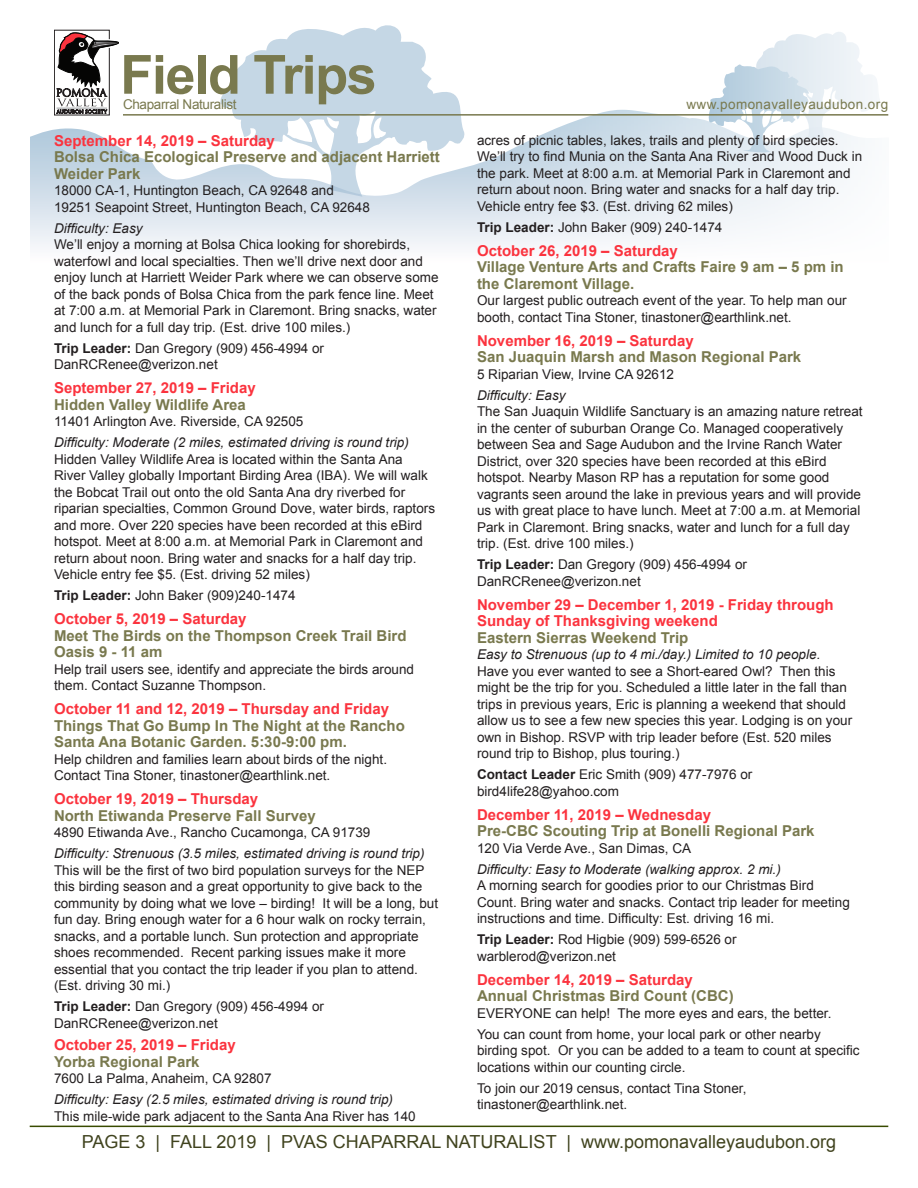
<style>
.page{position:relative;width:918px;height:1188px;background:#fff}
.page>*{position:absolute;margin:0;border:0;box-sizing:border-box;transform-origin:0 0}
.t1{font:700 54px "Arial";letter-spacing:-.025em;color:#79794e}
.t2{font:18px "Arial";color:#40431e}
.Field_Trip_Name{font:700 15px/16.5px "Arial";color:#79794e}
.Field_Trip_Date{font:700 15px/16.5px "Arial";color:#fb333e}
.Field_Trip_body{font:13.5px/16.5px "Arial";color:#231f20}
.Field_Trips_Difficul{font:italic 13.5px "Arial";color:#231f20}
.t3{font:13.5px "Arial";letter-spacing:.03em;color:#79794e}
.t4{font:13.5px "Arial";letter-spacing:-.025em;color:#79794e}
.s1{font-weight:700}
</style>
<div class="page">
<svg style="left:220px;top:25px;width:241px;height:85px"></svg>
<svg style="left:30px;top:110px;width:824px;height:137px"></svg>
<svg style="left:707px;top:32px;width:170px;height:121px"></svg>
<hr style="left:30px;top:1126px;width:858px;height:1px;background:#394b00">
<svg style="left:54px;top:30px;width:65px;height:85px"></svg>
<hr style="left:123px;top:114px;width:765px;height:2px;background:#79794e">
<p class="t1" style="left:120px;top:39px;width:258px">Field Trips</p>
<p class="t4" style="left:123px;top:96px;width:115px">Chaparral Naturalist</p>
<p class="t3" style="left:686px;top:96px;width:203px">www.pomonavalleyaudubon.org</p>
<p class="Field_Trip_Date" style="left:54px;top:133px;width:222px">September 14, 2019 – Saturday</p>
<p class="Field_Trip_Name" style="left:54px;top:149px;width:387px">Bolsa Chica Ecological Preserve and adjacent Harriett<br>Weider Park</p>
<p class="Field_Trip_body" style="left:54px;top:182px;width:317px">18000 CA-1, Huntington Beach, CA 92648 and<br>19251 Seapoint Street, Huntington Beach, CA 92648</p>
<p class="Field_Trips_Difficul" style="left:54px;top:219px;width:90px">Difficulty: Easy</p>
<p class="Field_Trip_body" style="left:54px;top:236px;width:386px">We’ll enjoy a morning at Bolsa Chica looking for shorebirds, waterfowl and local specialties. Then we’ll drive next door and enjoy lunch at Harriett Weider Park where we can observe some of the back ponds of Bolsa Chica from the park fence line. Meet at 7:00 a.m. at Memorial Park in Claremont. Bring snacks, water and lunch for a full day trip. (Est. drive 100 miles.)</p>
<p class="Field_Trip_body" style="left:54px;top:340px;width:272px"><span class="s1">Trip Leader:</span> Dan Gregory (909) 456-4994 or<br>DanRCRenee@verizon.net</p>
<p class="Field_Trip_Date" style="left:54px;top:380px;width:203px">September 27, 2019 – Friday</p>
<p class="Field_Trip_Name" style="left:54px;top:397px;width:193px">Hidden Valley Wildlife Area</p>
<p class="Field_Trip_body" style="left:54px;top:413px;width:251px">11401 Arlington Ave. Riverside, CA 92505</p>
<p class="Field_Trips_Difficul" style="left:54px;top:434px;width:356px">Difficulty: Moderate (2 miles, estimated driving is round trip)</p>
<p class="Field_Trip_body" style="left:54px;top:451px;width:383px">Hidden Valley Wildlife Area is located within the Santa Ana River Valley globally Important Birding Area (IBA). We will walk the Bobcat Trail out onto the old Santa Ana dry riverbed for riparian specialties, Common Ground Dove, water birds, raptors and more. Over 220 species have been recorded at this eBird hotspot. Meet at 8:00 a.m. at Memorial Park in Claremont and return about noon. Bring water and snacks for a half day trip.<br>Vehicle entry fee $5. (Est. driving 52 miles)</p>
<p class="Field_Trip_body" style="left:54px;top:587px;width:243px"><span class="s1">Trip Leader:</span> John Baker (909)240-1474</p>
<p class="Field_Trip_Date" style="left:54px;top:611px;width:194px">October 5, 2019 – Saturday</p>
<p class="Field_Trip_Name" style="left:54px;top:628px;width:354px">Meet The Birds on the Thompson Creek Trail Bird<br>Oasis 9 - 11 am</p>
<p class="Field_Trip_body" style="left:54px;top:661px;width:362px">Help trail users see, identify and appreciate the birds around them. Contact Suzanne Thompson.</p>
<p class="Field_Trip_Date" style="left:54px;top:701px;width:337px">October 11 and 12, 2019 – Thursday and Friday</p>
<p class="Field_Trip_Name" style="left:54px;top:718px;width:352px">Things That Go Bump In The Night at the Rancho<br>Santa Ana Botanic Garden. 5:30-9:00 pm.</p>
<p class="Field_Trip_body" style="left:54px;top:751px;width:335px">Help children and families learn about birds of the night.<br>Contact Tina Stoner, tinastoner@earthlink.net.</p>
<p class="Field_Trip_Date" style="left:54px;top:791px;width:206px">October 19, 2019 – Thursday</p>
<p class="Field_Trip_Name" style="left:54px;top:808px;width:263px">North Etiwanda Preserve Fall Survey</p>
<p class="Field_Trip_body" style="left:54px;top:824px;width:318px">4890 Etiwanda Ave., Rancho Cucamonga, CA 91739</p>
<p class="Field_Trips_Difficul" style="left:54px;top:845px;width:372px">Difficulty: Strenuous (3.5 miles, estimated driving is round trip)</p>
<p class="Field_Trip_body" style="left:54px;top:862px;width:386px">This will be the first of two bird population surveys for the NEP this birding season and a great opportunity to give back to the community by doing what we love – birding! It will be a long, but fun day. Bring enough water for a 6 hour walk on rocky terrain, snacks, and a portable lunch. Sun protection and appropriate shoes recommended. Recent parking issues make it more essential that you contact the trip leader if you plan to attend. (Est. driving 30 mi.)</p>
<p class="Field_Trip_body" style="left:54px;top:998px;width:272px"><span class="s1">Trip Leader:</span> Dan Gregory (909) 456-4994 or<br>DanRCRenee@verizon.net</p>
<p class="Field_Trip_Date" style="left:54px;top:1037px;width:183px">October 25, 2019 – Friday</p>
<p class="Field_Trip_Name" style="left:54px;top:1054px;width:147px">Yorba Regional Park</p>
<p class="Field_Trip_body" style="left:54px;top:1070px;width:219px">7600 La Palma, Anaheim, CA 92807</p>
<p class="Field_Trips_Difficul" style="left:54px;top:1091px;width:341px">Difficulty: Easy (2.5 miles, estimated driving is round trip)</p>
<p class="Field_Trip_body" style="left:54px;top:1108px;width:363px">This mile-wide park adjacent to the Santa Ana River has 140</p>
<p class="Field_Trip_body" style="left:477px;top:132px;width:387px">acres of picnic tables, lakes, trails and plenty of bird species.<br>We’ll try to find Munia on the Santa Ana River and Wood Duck in the park. Meet at 8:00 a.m. at Memorial Park in Claremont and return about noon. Bring water and snacks for a half day trip.<br>Vehicle entry fee $3. (Est. driving 62 miles)</p>
<p class="Field_Trip_body" style="left:477px;top:219px;width:247px"><span class="s1">Trip Leader:</span> John Baker (909) 240-1474</p>
<p class="Field_Trip_Date" style="left:477px;top:243px;width:202px">October 26, 2019 – Saturday</p>
<p class="Field_Trip_Name" style="left:477px;top:259px;width:368px">Village Venture Arts and Crafts Faire 9 am – 5 pm in the Claremont Village.</p>
<p class="Field_Trip_body" style="left:477px;top:292px;width:371px">Our largest public outreach event of the year. To help man our booth, contact Tina Stoner, tinastoner@earthlink.net.</p>
<p class="Field_Trip_Date" style="left:477px;top:333px;width:218px">November 16, 2019 – Saturday</p>
<p class="Field_Trip_Name" style="left:477px;top:349px;width:326px">San Juaquin Marsh and Mason Regional Park</p>
<p class="Field_Trip_body" style="left:477px;top:366px;width:199px">5 Riparian View, Irvine CA 92612</p>
<p class="Field_Trips_Difficul" style="left:477px;top:386px;width:90px">Difficulty: Easy</p>
<p class="Field_Trip_body" style="left:477px;top:403px;width:387px">The San Juaquin Wildlife Sanctuary is an amazing nature retreat in the center of suburban Orange Co. Managed cooperatively between Sea and Sage Audubon and the Irvine Ranch Water District, over 320 species have been recorded at this eBird hotspot. Nearby Mason RP has a reputation for some good vagrants seen around the lake in previous years and will provide us with great place to have lunch. Meet at 7:00 a.m. at Memorial Park in Claremont. Bring snacks, water and lunch for a full day trip. (Est. drive 100 miles.)</p>
<p class="Field_Trip_body" style="left:477px;top:556px;width:272px"><span class="s1">Trip Leader:</span> Dan Gregory (909) 456-4994 or<br>DanRCRenee@verizon.net</p>
<p class="Field_Trip_Date" style="left:477px;top:597px;width:358px">November 29 – December 1, 2019 - Friday through<br>Sunday of Thanksgiving weekend</p>
<p class="Field_Trip_Name" style="left:477px;top:630px;width:213px">Eastern Sierras Weekend Trip</p>
<p class="Field_Trips_Difficul" style="left:477px;top:646px;width:345px">Easy to Strenuous (up to 4 mi./day.) Limited to 10 people.</p>
<p class="Field_Trip_body" style="left:477px;top:663px;width:377px">Have you ever wanted to see a Short-eared Owl? Then this might be the trip for you. Scheduled a little later in the fall than trips in previous years, Eric is planning a weekend that should allow us to see a few new species this year. Lodging is on your own in Bishop. RSVP with trip leader before (Est. 520 miles round trip to Bishop, plus touring.)</p>
<p class="Field_Trip_body" style="left:477px;top:766px;width:277px"><span class="s1">Contact Leader</span> Eric Smith (909) 477-7976 or bird4life28@yahoo.com</p>
<p class="Field_Trip_Date" style="left:477px;top:807px;width:236px">December 11, 2019 – Wednesday</p>
<p class="Field_Trip_Name" style="left:477px;top:823px;width:339px">Pre-CBC Scouting Trip at Bonelli Regional Park</p>
<p class="Field_Trip_body" style="left:477px;top:840px;width:216px">120 Via Verde Ave., San Dimas, CA</p>
<p class="Field_Trips_Difficul" style="left:477px;top:860px;width:305px">Difficulty: Easy to Moderate (walking approx. 2 mi.)</p>
<p class="Field_Trip_body" style="left:477px;top:877px;width:374px">A morning search for goodies prior to our Christmas Bird<br>Count. Bring water and snacks. Contact trip leader for meeting instructions and time. Difficulty: Est. driving 16 mi.</p>
<p class="Field_Trip_body" style="left:477px;top:931px;width:261px"><span class="s1">Trip Leader:</span> Rod Higbie (909) 599-6526 or warblerod@verizon.net</p>
<p class="Field_Trip_Date" style="left:477px;top:972px;width:217px">December 14, 2019 – Saturday</p>
<p class="Field_Trip_Name" style="left:477px;top:988px;width:258px">Annual Christmas Bird Count (CBC)</p>
<p class="Field_Trip_body" style="left:477px;top:1005px;width:356px">EVERYONE can help! The more eyes and ears, the better.</p>
<p class="Field_Trip_body" style="left:477px;top:1026px;width:384px">You can count from home, your local park or other nearby birding spot. Or you can be added to a team to count at specific locations within our counting circle.</p>
<p class="Field_Trip_body" style="left:477px;top:1080px;width:271px">To join our 2019 census, contact Tina Stoner, tinastoner@earthlink.net.</p>
<p class="t2" style="left:82px;top:1130px;width:756px">PAGE 3 | FALL 2019 | PVAS CHAPARRAL NATURALIST | www.pomonavalleyaudubon.org</p>
</div>
